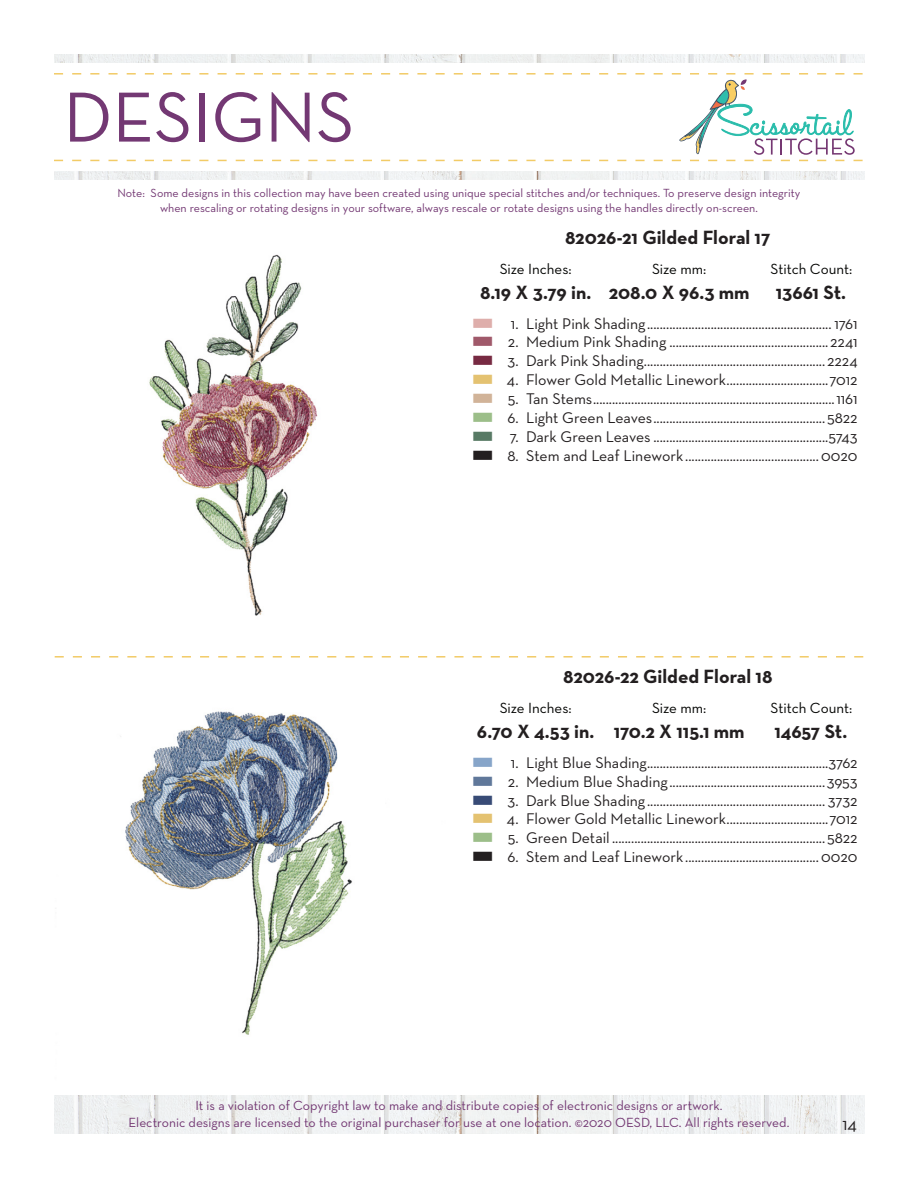
<style>
.page{position:relative;width:918px;height:1188px;background:#fff}
.page>*{position:absolute;margin:0;border:0;box-sizing:border-box;transform-origin:0 0}
.t1{font:72px "Neutra Text";color:#733873}
.t2{font:700 19.5px "Neutra Text";color:#231f20}
.t3{font:18px "Neutra Text";color:#231f20}
.t4{font:15.75px "Neutra Text";color:#231f20}
.t5{font:15px "Neutra Text";color:#040503}
.t6{font:13.5px/16.2px "Neutra Text";color:#733873;text-align:center}
.t7{font:12px/14.4px "Neutra Text";color:#733873;text-align:center}
.s1{color:#deaeab}
.s2{color:#a0596a}
.s3{color:#772a42}
.s4{color:#e4c271}
.s5{color:#d1b398}
.s6{color:#9cbe89}
.s7{color:#587a65}
.s8{color:#87a5c9}
.s9{color:#60789a}
.s10{color:#384b76}
</style>
<div class="page">
<img style="left:54px;top:1096px;width:810px;height:38px">
<img style="left:54px;top:54px;width:810px;height:126px">
<div style="left:29px;top:63px;width:863px;height:108px;background:#fff"></div>
<svg style="left:54px;top:73px;width:809px;height:88px"></svg>
<svg style="left:55px;top:656px;width:808px;height:2px"></svg>
<img style="left:149px;top:254px;width:169px;height:362px">
<img style="left:120px;top:711px;width:232px;height:324px">
<h1 class="t1" style="left:63px;top:73px;width:293px">DESIGNS</h1>
<p class="t7" style="left:117px;top:186px;width:685px">Note: Some designs in this collection may have been created using unique special stitches and/or techniques. To preserve design integrity when rescaling or rotating designs in your software, always rescale or rotate designs using the handles directly on-screen.</p>
<p class="t2" style="left:565px;top:225px;width:207px">82026-21 Gilded Floral 17</p>
<p class="t5" style="left:500px;top:260px;width:73px">Size Inches:</p>
<p class="t5" style="left:652px;top:260px;width:56px">Size mm:</p>
<p class="t5" style="left:770px;top:260px;width:83px">Stitch Count:</p>
<p class="t2" style="left:480px;top:280px;width:113px">8.19 X 3.79 in.</p>
<p class="t2" style="left:609px;top:280px;width:142px">208.0 X 96.3 mm</p>
<p class="t2" style="left:776px;top:280px;width:72px">13661 St.</p>
<p class="t4" style="left:472px;top:314px;width:387px"><span class="s1">■</span> 1. Light Pink Shading.......................................................... 1761</p>
<p class="t4" style="left:472px;top:333px;width:387px"><span class="s2">■</span> 2. Medium Pink Shading ..................................................2241</p>
<p class="t4" style="left:472px;top:351px;width:387px"><span class="s3">■</span> 3. Dark Pink Shading......................................................... 2224</p>
<p class="t4" style="left:472px;top:370px;width:387px"><span class="s4">■</span> 4. Flower Gold Metallic Linework................................7012</p>
<p class="t4" style="left:472px;top:389px;width:387px"><span class="s5">■</span> 5. Tan Stems............................................................................1161</p>
<p class="t4" style="left:472px;top:408px;width:387px"><span class="s6">■</span> 6. Light Green Leaves...................................................... 5822</p>
<p class="t4" style="left:472px;top:427px;width:387px"><span class="s7">■</span> 7. Dark Green Leaves .......................................................5743</p>
<p class="t4" style="left:472px;top:446px;width:387px">■ 8. Stem and Leaf Linework .......................................... 0020</p>
<p class="t2" style="left:563px;top:664px;width:211px">82026-22 Gilded Floral 18</p>
<p class="t5" style="left:500px;top:699px;width:73px">Size Inches:</p>
<p class="t5" style="left:652px;top:699px;width:56px">Size mm:</p>
<p class="t5" style="left:770px;top:699px;width:83px">Stitch Count:</p>
<p class="t2" style="left:477px;top:719px;width:119px">6.70 X 4.53 in.</p>
<p class="t2" style="left:614px;top:719px;width:132px">170.2 X 115.1 mm</p>
<p class="t2" style="left:774px;top:719px;width:74px">14657 St.</p>
<p class="t4" style="left:472px;top:753px;width:387px"><span class="s8">■</span> 1. Light Blue Shading.........................................................3762</p>
<p class="t4" style="left:472px;top:772px;width:387px"><span class="s9">■</span> 2. Medium Blue Shading.................................................3953</p>
<p class="t4" style="left:472px;top:791px;width:387px"><span class="s10">■</span> 3. Dark Blue Shading........................................................ 3732</p>
<p class="t4" style="left:472px;top:810px;width:387px"><span class="s4">■</span> 4. Flower Gold Metallic Linework................................7012</p>
<p class="t4" style="left:472px;top:828px;width:387px"><span class="s6">■</span> 5. Green Detail ................................................................... 5822</p>
<p class="t4" style="left:472px;top:847px;width:387px">■ 6. Stem and Leaf Linework .......................................... 0020</p>
<p class="t6" style="left:129px;top:1098px;width:662px">It is a violation of Copyright law to make and distribute copies of electronic designs or artwork.<br>Electronic designs are licensed to the original purchaser for use at one location. ©2020 OESD, LLC. All rights reserved.</p>
<p class="t3" style="left:842px;top:1113px;width:16px">14</p>
</div>
